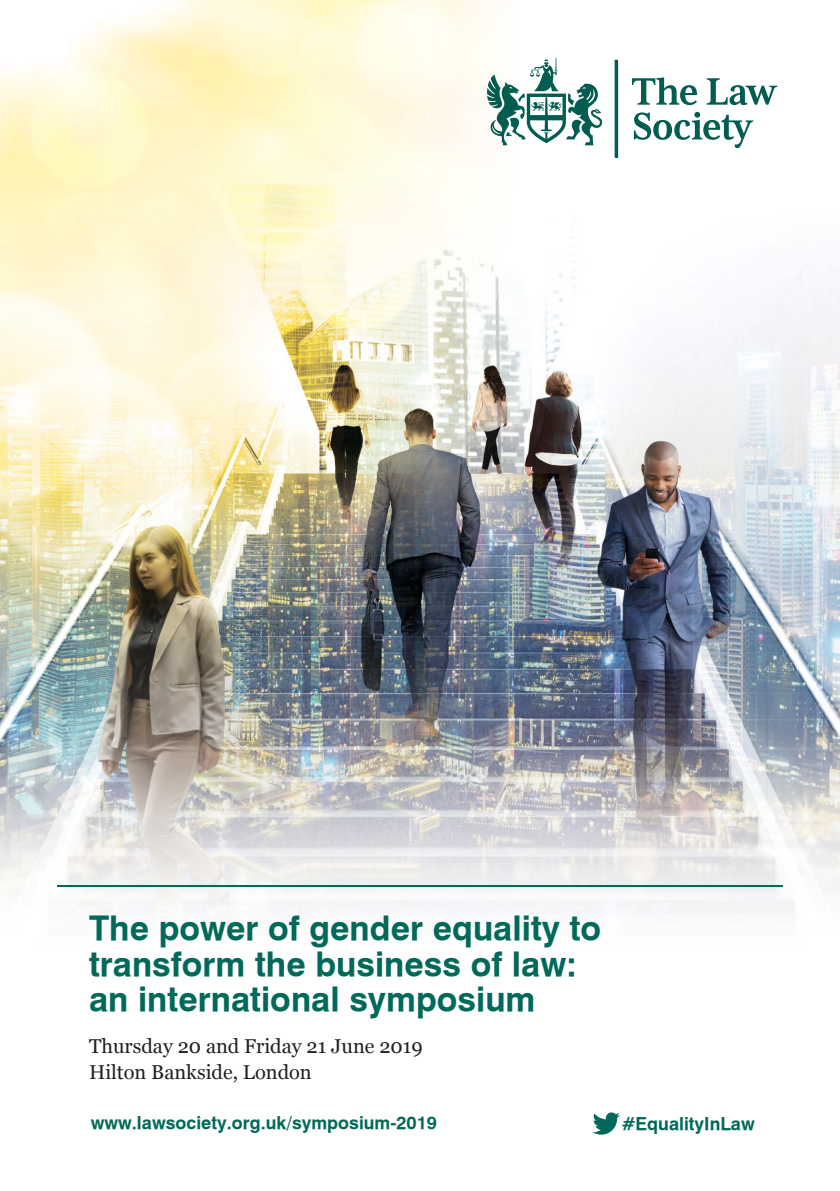
<style>
.page{position:relative;width:840px;height:1191px;background:#fff}
.page>*{position:absolute;margin:0;border:0;box-sizing:border-box;transform-origin:0 0}
.t1{font:700 34px/35.6px "Geneva";color:#006959}
.t2{font:20px/25.6px "Georgia";color:#231f20}
.t3{font:700 18px "Geneva";color:#006959}
</style>
<div class="page">
<img style="left:0;top:0;width:839px;height:1135px">
<svg style="left:631px;top:77px;width:66px;height:28px"></svg>
<svg style="left:706px;top:78px;width:70px;height:27px"></svg>
<svg style="left:633px;top:112px;width:119px;height:36px"></svg>
<svg style="left:486px;top:57px;width:115px;height:88px"></svg>
<svg style="left:614px;top:60px;width:3px;height:98px"></svg>
<hr style="left:58px;top:885px;width:724px;height:1px;background:#006959">
<svg style="left:592px;top:1112px;width:27px;height:22px"></svg>
<p class="t1" style="left:89px;top:910px;width:513px">The power of gender equality to transform the business of law: an international symposium</p>
<p class="t2" style="left:89px;top:1032px;width:335px">Thursday 20 and Friday 21 June 2019<br>Hilton Bankside, London</p>
<p class="t3" style="left:91px;top:1112px;width:347px">www.lawsociety.org.uk/symposium-2019</p>
<p class="t3" style="left:621px;top:1113px;width:134px">#EqualityInLaw</p>
</div>
